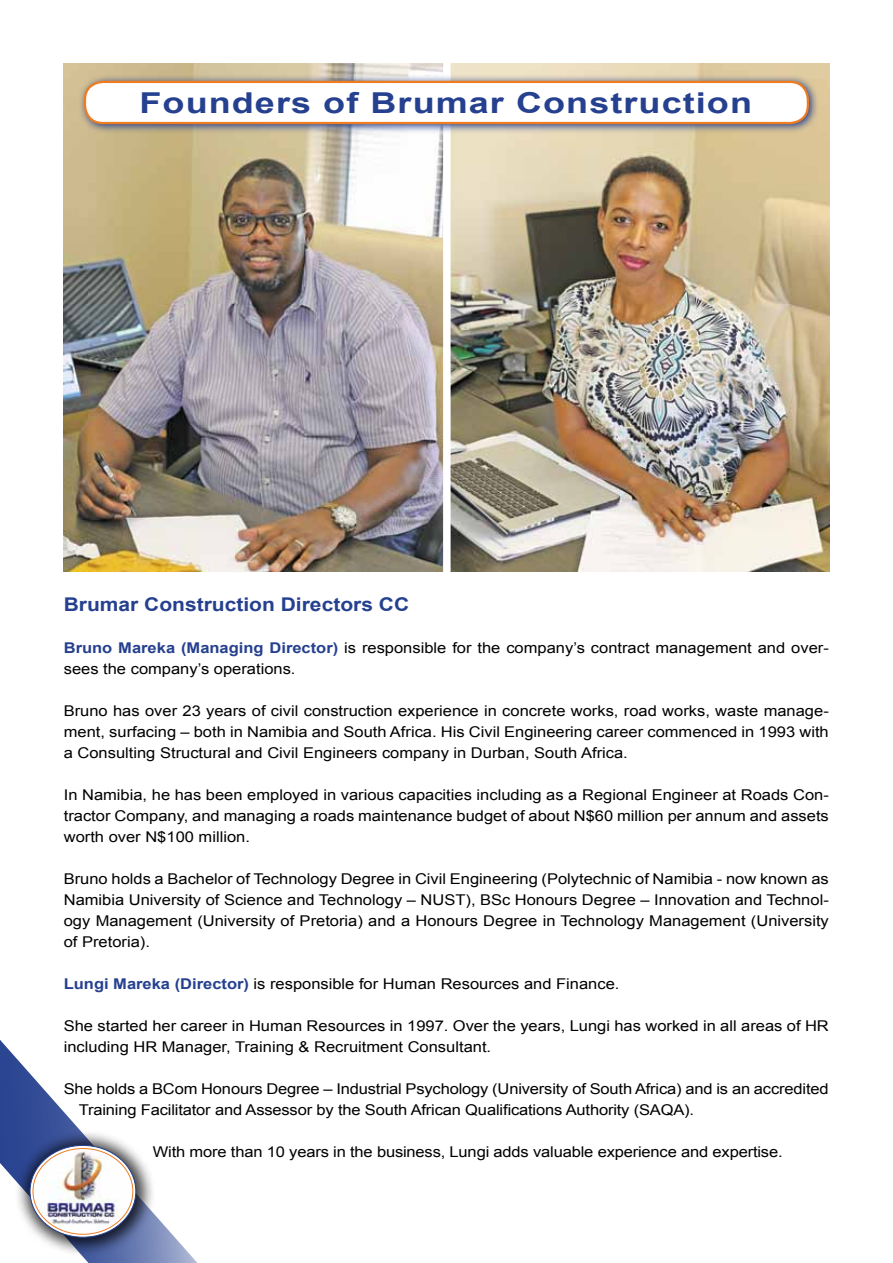
<style>
.page{position:relative;width:893px;height:1263px;background:#fff}
.page>*{position:absolute;margin:0;border:0;box-sizing:border-box;transform-origin:0 0}
.t1{font:700 28.8px "Arial";letter-spacing:.03em;color:#25408f;scale:1.25 1}
.t2{font:700 18.9px "Arial";color:#25408f;scale:1.11 1}
.t3{font:14.85px/21px "Arial";color:#000;scale:1.11 1}
.s1{font-weight:700;color:#25408f}
</style>
<div class="page">
<svg style="left:0;top:1040px;width:197px;height:223px"></svg>
<div style="left:14px;top:1129px;width:142px;height:129px;background:#000;opacity:.75"></div>
<svg style="left:30px;top:1145px;width:106px;height:92px"></svg>
<img style="left:33px;top:1148px;width:100px;height:82px">
<img style="left:64px;top:64px;width:765px;height:507px">
<div style="left:443px;top:55px;width:8px;height:540px;background:#fff"></div>
<svg style="left:78px;top:75px;width:741px;height:60px;background:#b8b0a3"></svg>
<div style="left:85px;top:82px;width:723px;height:41px;background:#fff;border-radius:18px"></div>
<div style="left:84px;top:81px;width:725px;height:43px;border:2px solid #ee7d22;border-radius:18px"></div>
<h1 class="t1" style="left:140px;top:83px;width:491px">Founders of Brumar Construction</h1>
<p class="t2" style="left:64px;top:591px;width:313px">Brumar Construction Directors CC</p>
<p class="t3" style="left:64px;top:637px;width:691px"><span class="s1">Bruno Mareka (Managing Director)</span> is responsible for the company’s contract management and over&shy;sees the company’s operations.</p>
<p class="t3" style="left:64px;top:700px;width:691px;text-align:justify">Bruno has over 23 years of civil construction experience in concrete works, road works, waste manage&shy;ment, surfacing – both in Namibia and South Africa. His Civil Engineering career commenced in 1993 with a Consulting Structural and Civil Engineers company in Durban, South Africa.</p>
<p class="t3" style="left:64px;top:784px;width:691px;text-align:justify">In Namibia, he has been employed in various capacities including as a Regional Engineer at Roads Con&shy;tractor Company, and managing a roads maintenance budget of about N$60 million per annum and assets worth over N$100 million.</p>
<p class="t3" style="left:64px;top:868px;width:691px;text-align:justify">Bruno holds a Bachelor of Technology Degree in Civil Engineering (Polytechnic of Namibia - now known as Namibia University of Science and Technology – NUST), BSc Honours Degree – Innovation and Technol&shy;ogy Management (University of Pretoria) and a Honours Degree in Technology Management (University of Pretoria).</p>
<p class="t3" style="left:64px;top:973px;width:502px"><span class="s1">Lungi Mareka (Director)</span> is responsible for Human Resources and Finance.</p>
<p class="t3" style="left:64px;top:1015px;width:691px">She started her career in Human Resources in 1997. Over the years, Lungi has worked in all areas of HR including HR Manager, Training &amp; Recruitment Consultant.</p>
<p class="t3" style="left:79px;top:1078px;width:677px;text-indent:-15px">She holds a BCom Honours Degree – Industrial Psychology (University of South Africa) and is an accredited<br>Training Facilitator and Assessor by the South African Qualifications Authority (SAQA).</p>
<p class="t3" style="left:153px;top:1141px;width:569px">With more than 10 years in the business, Lungi adds valuable experience and expertise.</p>
</div>
